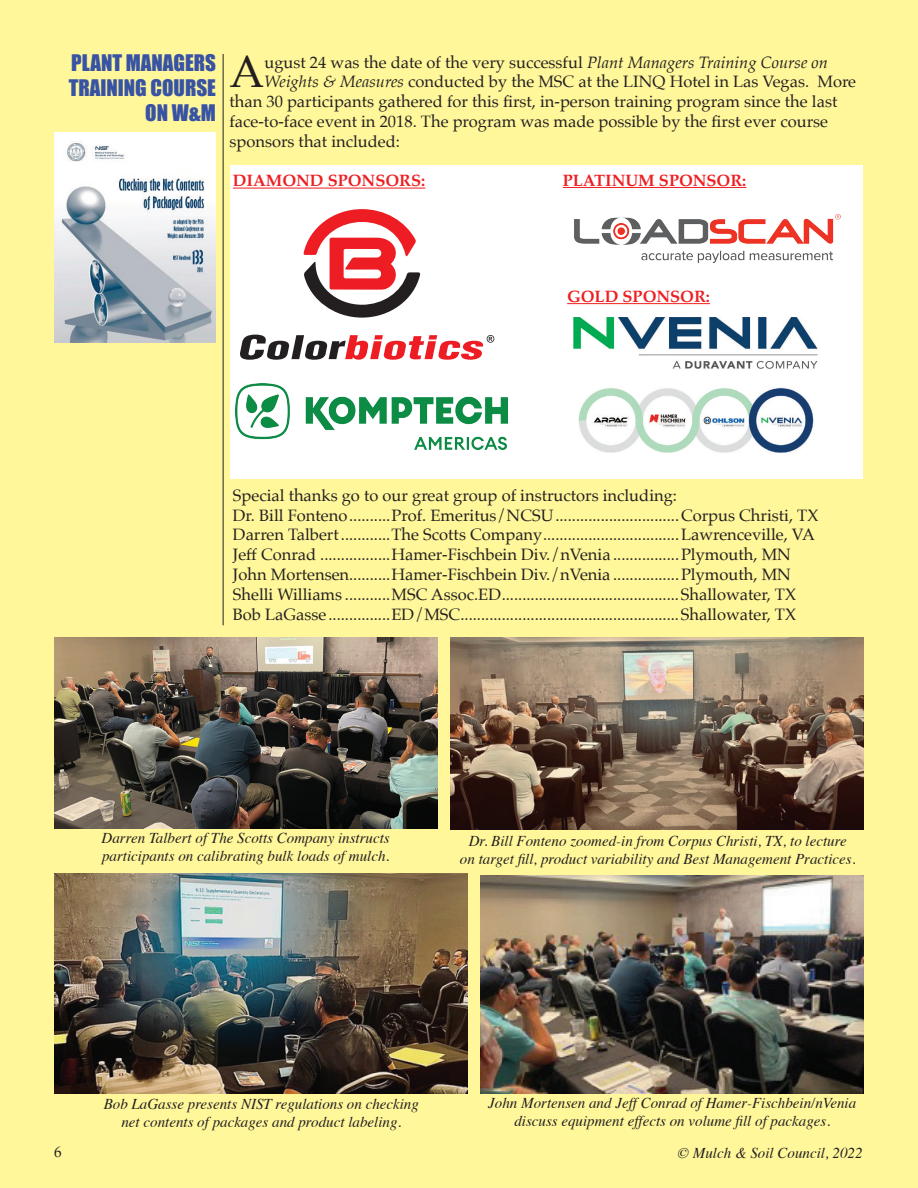
<style>
.page{position:relative;width:918px;height:1188px;background:#fff}
.page>*{position:absolute;margin:0;border:0;box-sizing:border-box;transform-origin:0 0}
.t1{font:44.85px "Palatino";color:#231f20}
.t2{font:21px/25.2px "Impact";color:#3853a3;text-align:right}
.t3{font:16.5px/19.8px "Palatino";color:#231f20}
.t4{font:700 16.5px "Palatino";color:#ee1f23}
.t5{font:italic 15px/18px "Times";color:#231f20;text-align:center}
.t6{font:15px "Palatino";color:#231f20}
.s1{font-style:italic}
</style>
<div class="page">
<div style="left:0;top:0;width:917px;height:1188px;background:#fff79a"></div>
<hr style="left:917px;top:0;width:1px;height:1188px;background:#fff79a">
<div style="left:230px;top:165px;width:633px;height:314px;background:#fff"></div>
<hr style="left:223px;top:54px;width:1px;height:571px;background:#231f20">
<hr style="left:233px;top:188px;width:192px;height:1px;background:#ee1f23">
<hr style="left:563px;top:187px;width:183px;height:1px;background:#ee1f23">
<hr style="left:567px;top:303px;width:143px;height:1px;background:#ee1f23">
<img style="left:236px;top:384px;width:272px;height:65px">
<img style="left:574px;top:214px;width:267px;height:49px">
<img style="left:573px;top:318px;width:245px;height:135px">
<svg style="left:304px;top:209px;width:116px;height:109px"></svg>
<svg style="left:240px;top:335px;width:254px;height:25px"></svg>
<img style="left:54px;top:637px;width:384px;height:191px">
<img style="left:450px;top:637px;width:414px;height:193px">
<img style="left:481px;top:875px;width:383px;height:219px">
<img style="left:54px;top:874px;width:413px;height:220px">
<img style="left:54px;top:133px;width:162px;height:210px">
<p class="t2" style="left:69px;top:49px;width:149px">PLANT MANAGERS<br>TRAINING COURSE<br>ON W&amp;M</p>
<h1 class="t1" style="left:230px;top:35px;width:36px">A</h1>
<p class="t3" style="left:264px;top:52px;width:565px">ugust 24 was the date of the very successful <span class="s1">Plant Managers Training Course on</span></p>
<p class="t3" style="left:264px;top:72px;width:593px"><span class="s1">Weights &amp; Measures</span> conducted by the MSC at the LINQ Hotel in Las Vegas. More</p>
<p class="t3" style="left:229px;top:92px;width:609px">than 30 participants gathered for this first, in-person training program since the last</p>
<p class="t3" style="left:229px;top:111px;width:600px">face-to-face event in 2018. The program was made possible by the first ever course</p>
<p class="t3" style="left:229px;top:131px;width:172px">sponsors that included:</p>
<p class="t4" style="left:233px;top:167px;width:194px">DIAMOND SPONSORS:</p>
<p class="t4" style="left:563px;top:166px;width:185px">PLATINUM SPONSOR:</p>
<p class="t4" style="left:567px;top:282px;width:144px">GOLD SPONSOR:</p>
<p class="t3" style="left:233px;top:485px;width:587px">Special thanks go to our great group of instructors including:<br>Dr. Bill Fonteno..........Prof. Emeritus/NCSU..............................Corpus Christi, TX Darren Talbert............The Scotts Company.................................Lawrenceville, VA Jeff Conrad .................Hamer-Fischbein Div./nVenia ................Plymouth, MN John Mortensen..........Hamer-Fischbein Div./nVenia ................Plymouth, MN Shelli Williams ...........MSC Assoc.ED...........................................Shallowater, TX Bob LaGasse ...............ED/MSC.....................................................Shallowater, TX</p>
<p class="t5" style="left:102px;top:828px;width:290px;text-align:left">Darren Talbert of The Scotts Company instructs participants on calibrating bulk loads of mulch.</p>
<p class="t5" style="left:460px;top:831px;width:397px">Dr. Bill Fonteno zoomed-in from Corpus Christi, TX, to lecture on target fill, product variability and Best Management Practices.</p>
<p class="t5" style="left:104px;top:1094px;width:317px">Bob LaGasse presents NIST regulations on checking net contents of packages and product labeling.</p>
<p class="t5" style="left:488px;top:1093px;width:369px">John Mortensen and Jeff Conrad of Hamer-Fischbein/nVenia discuss equipment effects on volume fill of packages.</p>
<p class="t6" style="left:54px;top:1139px;width:9px">6</p>
<p class="t6" style="left:667px;top:1141px;width:135px">© Mulch &amp; Soil Cou</p>
<p class="t6" style="left:848px;top:1141px;width:16px">05</p>
<p class="t5" style="left:678px;top:1143px;width:186px">© Mulch &amp; Soil Council, 2022</p>
</div>
